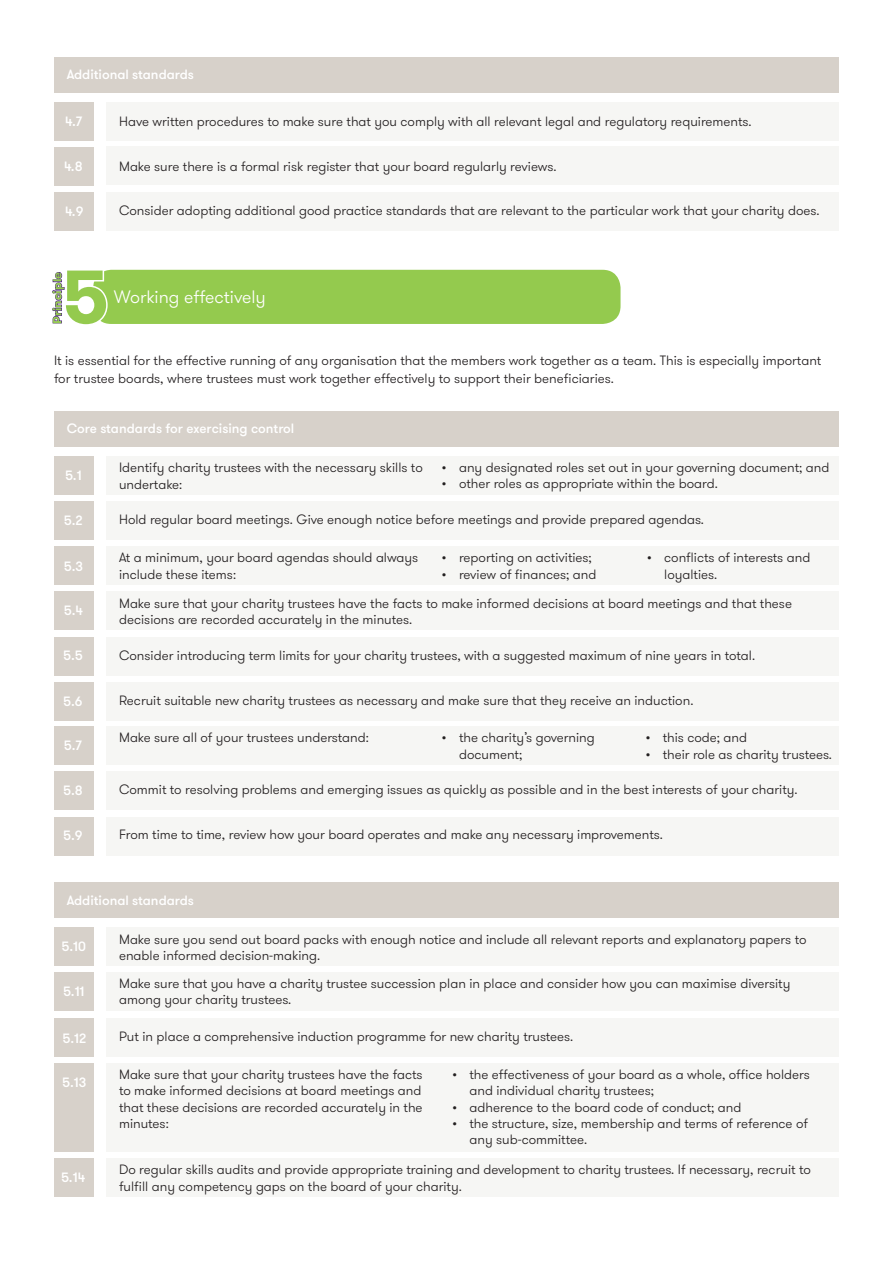
<style>
.page{position:relative;width:893px;height:1263px;background:#fff}
.page>*{position:absolute;margin:0;border:0;box-sizing:border-box;transform-origin:0 0}
.t1{font:700 75px "GT Walsheim Pro";color:#94ca4e}
.t2{font:300 18px "GT Walsheim Pro";color:#fff}
.t3{font:300 13.5px/16.2px "GT Walsheim Pro";color:#231f20}
.t4{font:500 13.5px "GT Walsheim Pro";color:#fff}
.t5{font:700 12px "GT Walsheim Pro";color:#94ca4e}
</style>
<div class="page">
<div style="left:93px;top:270px;width:527px;height:54px;background:#94ca4e;border-radius:18px"></div>
<svg style="left:52px;top:270px;width:57px;height:54px"></svg>
<div style="left:54px;top:411px;width:785px;height:35px;background:#d7d1ca"></div>
<div style="left:54px;top:883px;width:785px;height:35px;background:#d7d1ca"></div>
<div style="left:54px;top:57px;width:785px;height:36px;background:#d7d1ca"></div>
<div style="left:106px;top:456px;width:733px;height:38px;background:#f6f6f4"></div>
<div style="left:106px;top:927px;width:733px;height:39px;background:#f6f6f4"></div>
<div style="left:106px;top:102px;width:733px;height:38px;background:#f6f6f4"></div>
<div style="left:106px;top:501px;width:733px;height:39px;background:#f6f6f4"></div>
<div style="left:106px;top:973px;width:733px;height:38px;background:#f6f6f4"></div>
<div style="left:106px;top:147px;width:733px;height:38px;background:#f6f6f4"></div>
<div style="left:106px;top:546px;width:733px;height:39px;background:#f6f6f4"></div>
<div style="left:106px;top:1018px;width:733px;height:38px;background:#f6f6f4"></div>
<div style="left:106px;top:192px;width:733px;height:39px;background:#f6f6f4"></div>
<div style="left:106px;top:592px;width:733px;height:38px;background:#f6f6f4"></div>
<div style="left:106px;top:1063px;width:733px;height:88px;background:#f6f6f4"></div>
<div style="left:106px;top:726px;width:733px;height:39px;background:#f6f6f4"></div>
<div style="left:106px;top:637px;width:733px;height:38px;background:#f6f6f4"></div>
<div style="left:106px;top:1158px;width:733px;height:39px;background:#f6f6f4"></div>
<div style="left:106px;top:772px;width:733px;height:38px;background:#f6f6f4"></div>
<div style="left:106px;top:682px;width:733px;height:38px;background:#f6f6f4"></div>
<div style="left:106px;top:817px;width:733px;height:38px;background:#f6f6f4"></div>
<div style="left:54px;top:456px;width:40px;height:38px;background:#d7d1ca"></div>
<div style="left:54px;top:927px;width:40px;height:39px;background:#d7d1ca"></div>
<div style="left:54px;top:102px;width:40px;height:38px;background:#d7d1ca"></div>
<div style="left:54px;top:546px;width:40px;height:39px;background:#d7d1ca"></div>
<div style="left:54px;top:1018px;width:40px;height:38px;background:#d7d1ca"></div>
<div style="left:54px;top:192px;width:40px;height:39px;background:#d7d1ca"></div>
<div style="left:54px;top:501px;width:40px;height:39px;background:#d7d1ca"></div>
<div style="left:54px;top:973px;width:40px;height:38px;background:#d7d1ca"></div>
<div style="left:54px;top:147px;width:40px;height:39px;background:#d7d1ca"></div>
<div style="left:54px;top:592px;width:40px;height:38px;background:#d7d1ca"></div>
<div style="left:54px;top:1063px;width:40px;height:88px;background:#d7d1ca"></div>
<div style="left:54px;top:726px;width:40px;height:39px;background:#d7d1ca"></div>
<div style="left:54px;top:637px;width:40px;height:38px;background:#d7d1ca"></div>
<div style="left:54px;top:1158px;width:40px;height:39px;background:#d7d1ca"></div>
<div style="left:54px;top:772px;width:40px;height:38px;background:#d7d1ca"></div>
<div style="left:54px;top:682px;width:40px;height:38px;background:#d7d1ca"></div>
<div style="left:54px;top:817px;width:40px;height:38px;background:#d7d1ca"></div>
<p class="t4" style="left:67px;top:66px;width:129px">Additional standards</p>
<p class="t4" style="left:65px;top:112px;width:19px">4.7</p>
<p class="t4" style="left:64px;top:158px;width:20px">4.8</p>
<p class="t4" style="left:65px;top:203px;width:20px">4.9</p>
<p class="t3" style="left:119px;top:113px;width:634px">Have written procedures to make sure that you comply with all relevant legal and regulatory requirements.</p>
<p class="t3" style="left:119px;top:158px;width:439px">Make sure there is a formal risk register that your board regularly reviews.</p>
<p class="t3" style="left:119px;top:202px;width:702px">Consider adopting additional good practice standards that are relevant to the particular work that your charity does.</p>
<p class="t1" style="left:62px;top:248px;width:49px">5</p>
<p class="t5" style="left:49px;top:324px;width:53px;rotate:-90deg">Principle</p>
<p class="t3" style="left:54px;top:351px;width:769px;line-height:18px">It is essential for the effective running of any organisation that the members work together as a team. This is especially important for trustee boards, where trustees must work together effectively to support their beneficiaries.</p>
<p class="t4" style="left:67px;top:420px;width:229px">Core standards for exercising control</p>
<p class="t2" style="left:114px;top:285px;width:153px">Working effectively</p>
<p class="t4" style="left:65px;top:466px;width:18px">5.1</p>
<p class="t4" style="left:64px;top:512px;width:20px">5.2</p>
<p class="t4" style="left:64px;top:558px;width:21px">5.3</p>
<p class="t4" style="left:64px;top:602px;width:21px">5.4</p>
<p class="t4" style="left:63px;top:647px;width:21px">5.5</p>
<p class="t4" style="left:63px;top:692px;width:21px">5.6</p>
<p class="t4" style="left:64px;top:737px;width:20px">5.7</p>
<p class="t4" style="left:63px;top:782px;width:21px">5.8</p>
<p class="t4" style="left:63px;top:827px;width:21px">5.9</p>
<p class="t3" style="left:119px;top:460px;width:305px">Identify charity trustees with the necessary skills to undertake:</p>
<p class="t3" style="left:442px;top:459px;width:389px">• any designated roles set out in your governing document; and</p>
<p class="t3" style="left:442px;top:476px;width:277px">• other roles as appropriate within the board.</p>
<p class="t3" style="left:119px;top:512px;width:586px">Hold regular board meetings. Give enough notice before meetings and provide prepared agendas.</p>
<p class="t3" style="left:119px;top:550px;width:301px">At a minimum, your board agendas should always include these items:</p>
<p class="t3" style="left:442px;top:550px;width:151px">• reporting on activities;</p>
<p class="t3" style="left:442px;top:566px;width:156px">• review of finances; and</p>
<p class="t3" style="left:664px;top:550px;width:148px;text-indent:-17px">• conflicts of interests and loyalties.</p>
<p class="t3" style="left:119px;top:595px;width:674px">Make sure that your charity trustees have the facts to make informed decisions at board meetings and that these decisions are recorded accurately in the minutes.</p>
<p class="t3" style="left:119px;top:647px;width:638px">Consider introducing term limits for your charity trustees, with a suggested maximum of nine years in total.</p>
<p class="t3" style="left:119px;top:692px;width:576px">Recruit suitable new charity trustees as necessary and make sure that they receive an induction.</p>
<p class="t3" style="left:119px;top:730px;width:251px">Make sure all of your trustees understand:</p>
<p class="t3" style="left:459px;top:730px;width:137px;text-indent:-17px">• the charity’s governing document;</p>
<p class="t3" style="left:646px;top:730px;width:103px">• this code; and</p>
<p class="t3" style="left:646px;top:746px;width:188px">• their role as charity trustees.</p>
<p class="t3" style="left:119px;top:782px;width:680px">Commit to resolving problems and emerging issues as quickly as possible and in the best interests of your charity.</p>
<p class="t3" style="left:119px;top:827px;width:545px">From time to time, review how your board operates and make any necessary improvements.</p>
<p class="t4" style="left:67px;top:891px;width:129px">Additional standards</p>
<p class="t4" style="left:62px;top:938px;width:26px">5.10</p>
<p class="t4" style="left:63px;top:983px;width:23px">5.11</p>
<p class="t4" style="left:62px;top:1029px;width:25px">5.12</p>
<p class="t4" style="left:62px;top:1073px;width:26px">5.13</p>
<p class="t4" style="left:61px;top:1169px;width:26px">5.14</p>
<p class="t3" style="left:119px;top:931px;width:689px">Make sure you send out board packs with enough notice and include all relevant reports and explanatory papers to enable informed decision-making.</p>
<p class="t3" style="left:119px;top:975px;width:673px">Make sure that you have a charity trustee succession plan in place and consider how you can maximise diversity among your charity trustees.</p>
<p class="t3" style="left:119px;top:1028px;width:456px">Put in place a comprehensive induction programme for new charity trustees.</p>
<p class="t3" style="left:119px;top:1067px;width:305px;text-align:justify">Make sure that your charity trustees have the facts to make informed decisions at board meetings and that these decisions are recorded accurately in the minutes:</p>
<p class="t3" style="left:469px;top:1067px;width:342px;text-indent:-17px">• the effectiveness of your board as a whole, office holders and individual charity trustees;</p>
<p class="t3" style="left:452px;top:1099px;width:290px">• adherence to the board code of conduct; and</p>
<p class="t3" style="left:469px;top:1115px;width:340px;text-indent:-17px">• the structure, size, membership and terms of reference of any sub-committee.</p>
<p class="t3" style="left:119px;top:1162px;width:693px">Do regular skills audits and provide appropriate training and development to charity trustees. If necessary, recruit to fulfill any competency gaps on the board of your charity.</p>
</div>
